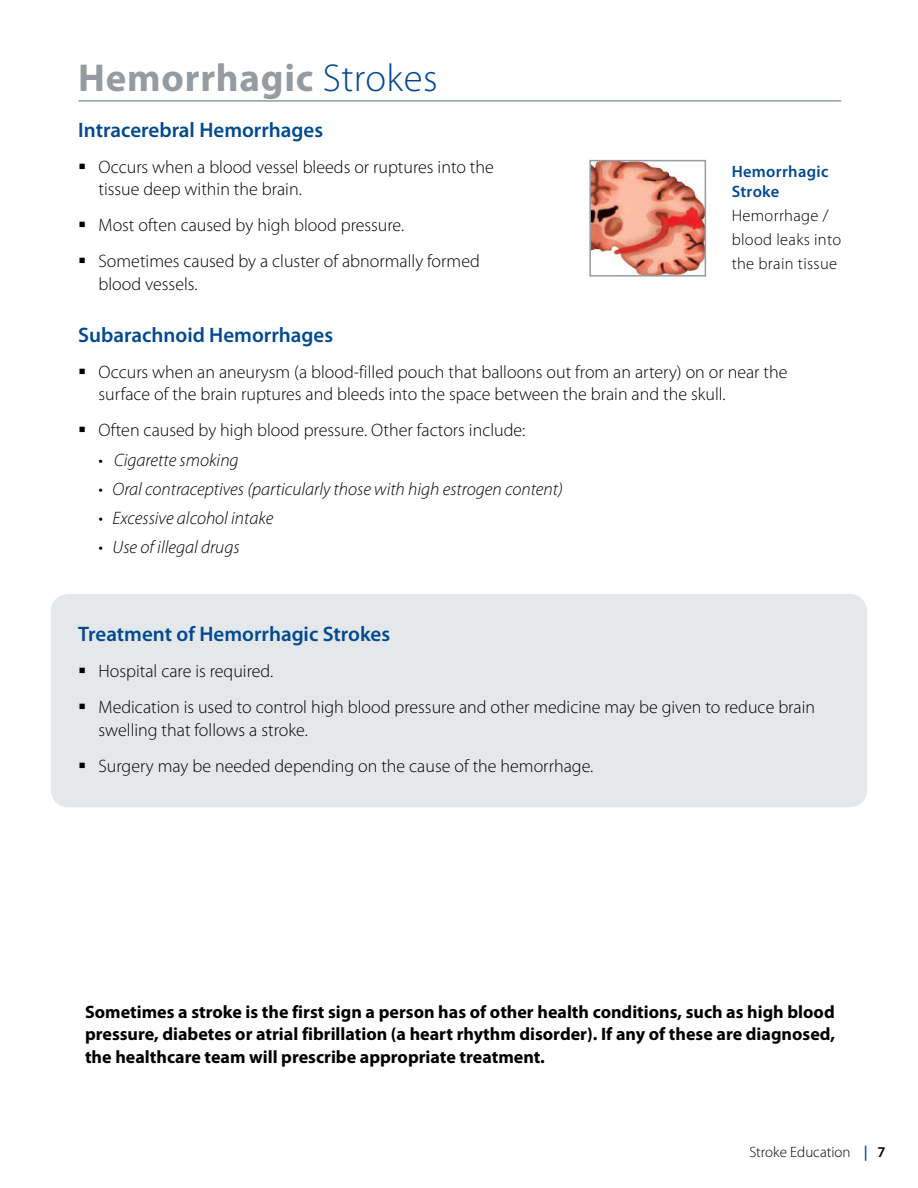
<style>
.page{position:relative;width:918px;height:1188px;background:#fff}
.page>*{position:absolute;margin:0;border:0;box-sizing:border-box;transform-origin:0 0}
.t1{font:700 39px "Myriad Pro";letter-spacing:.02em;color:#949ca1}
.t2{font:600 21px "Myriad Pro";color:#004990}
.t3{font:300 18px/22.5px "Myriad Pro";color:#000}
.t4{font:700 18px/22.5px "Myriad Pro";color:#000;text-align:justify}
.t5{font:italic 300 18px "Myriad Pro";color:#000}
.t6{font:300 16.5px/24px "Myriad Pro";letter-spacing:.02em;color:#000}
.t7{font:600 16.5px/19.8px "Myriad Pro";letter-spacing:.02em;color:#004990}
.t8{font:300 15px "Myriad Pro";color:#000}
.s1{font-weight:300;color:#004990}
.s2{font-style:normal}
.s3{font-weight:600;color:#004990}
.s4{font-weight:600}
</style>
<div class="page">
<div style="left:51px;top:594px;width:816px;height:213px;background:#e4e8ea;border-radius:18px"></div>
<hr style="left:78px;top:100px;width:763px;height:2px;background:#949ca1">
<img style="left:592px;top:163px;width:111px;height:111px">
<div style="left:589px;top:160px;width:117px;height:117px;border:2px solid #949ca1"></div>
<h1 class="t1" style="left:78px;top:53px;width:361px">Hemorrhagic <span class="s1">Strokes</span></h1>
<p class="t2" style="left:78px;top:116px;width:246px">Intracerebral Hemorrhages</p>
<p class="t3" style="left:99px;top:155px;width:397px;text-indent:-20px">▪ Occurs when a blood vessel bleeds or ruptures into the tissue deep within the brain.</p>
<p class="t3" style="left:78px;top:214px;width:328px">▪ Most often caused by high blood pressure.</p>
<p class="t3" style="left:99px;top:250px;width:383px;text-indent:-20px">▪ Sometimes caused by a cluster of abnormally formed blood vessels.</p>
<p class="t2" style="left:78px;top:321px;width:256px">Subarachnoid Hemorrhages</p>
<p class="t3" style="left:99px;top:360px;width:690px;text-indent:-20px">▪ Occurs when an aneurysm (a blood-filled pouch that balloons out from an artery) on or near the surface of the brain ruptures and bleeds into the space between the brain and the skull.</p>
<p class="t3" style="left:78px;top:419px;width:449px">▪ Often caused by high blood pressure. Other factors include:</p>
<p class="t5" style="left:99px;top:449px;width:142px"><span class="s2">•</span> Cigarette smoking</p>
<p class="t5" style="left:99px;top:478px;width:466px">• Oral contraceptives (particularly those with high estrogen content)</p>
<p class="t5" style="left:99px;top:507px;width:176px">• Excessive alcohol intake</p>
<p class="t5" style="left:99px;top:537px;width:143px">• Use of illegal drugs</p>
<p class="t7" style="left:732px;top:162px;width:98px">Hemorrhagic<br>Stroke</p>
<p class="t6" style="left:732px;top:204px;width:111px">Hemorrhage / blood leaks into the brain tissue</p>
<p class="t2" style="left:78px;top:621px;width:313px">Treatment of Hemorrhagic Strokes</p>
<p class="t3" style="left:78px;top:660px;width:196px">▪ Hospital care is required.</p>
<p class="t3" style="left:99px;top:696px;width:718px;text-indent:-20px">▪ Medication is used to control high blood pressure and other medicine may be given to reduce brain swelling that follows a stroke.</p>
<p class="t3" style="left:78px;top:754px;width:517px">▪ Surgery may be needed depending on the cause of the hemorrhage.</p>
<p class="t4" style="left:85px;top:1000px;width:752px">Sometimes a stroke is the first sign a person has of other health conditions, such as high blood pressure, diabetes or atrial fibrillation (a heart rhythm disorder). If any of these are diagnosed, the healthcare team will prescribe appropriate treatment.</p>
<p class="t8" style="left:749px;top:1143px;width:138px">Stroke Education <span class="s3">|</span> <span class="s4">7</span></p>
</div>
